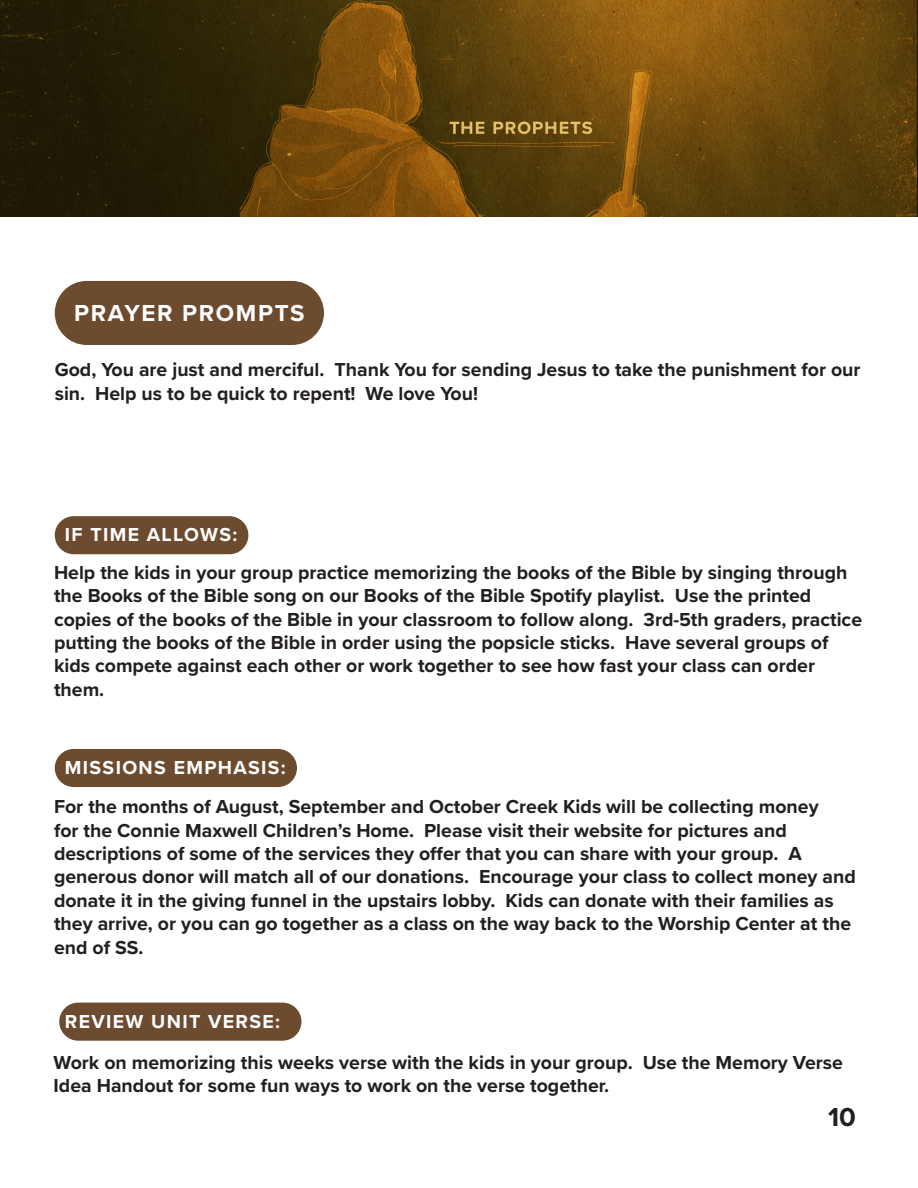
<style>
.page{position:relative;width:918px;height:1188px;background:#fff}
.page>*{position:absolute;margin:0;border:0;box-sizing:border-box;transform-origin:0 0}
.t1{font:700 27px "Proxima Nova";color:#231f20}
.Paragraph_Style_3{font:700 24px "Proxima Nova";letter-spacing:.07em;color:#fff}
.Paragraph_Style_10{font:700 19.5px/23.4px "Proxima Nova";color:#231f20}
.Paragraph_Style_1{font:700 19.5px "Proxima Nova";letter-spacing:.07em;color:#fff}
</style>
<div class="page">
<img style="left:0;top:0;width:918px;height:216px">
<div style="left:55px;top:281px;width:269px;height:64px;background:#6d4b2f;border-radius:32px"></div>
<div style="left:55px;top:516px;width:193px;height:38px;background:#6d4b2f;border-radius:19px"></div>
<div style="left:55px;top:749px;width:242px;height:38px;background:#6d4b2f;border-radius:19px"></div>
<div style="left:59px;top:1003px;width:243px;height:38px;background:#6d4b2f;border-radius:19px"></div>
<p class="Paragraph_Style_3" style="left:74px;top:295px;width:232px">PRAYER PROMPTS</p>
<p class="Paragraph_Style_10" style="left:55px;top:358px;width:807px">God, You are just and merciful. Thank You for sending Jesus to take the punishment for our sin. Help us to be quick to repent! We love You!</p>
<p class="Paragraph_Style_1" style="left:65px;top:520px;width:174px">IF TIME ALLOWS:</p>
<p class="Paragraph_Style_10" style="left:54px;top:560px;width:810px">Help the kids in your group practice memorizing the books of the Bible by singing through the Books of the Bible song on our Books of the Bible Spotify playlist. Use the printed copies of the books of the Bible in your classroom to follow along. 3rd-5th graders, practice putting the books of the Bible in order using the popsicle sticks. Have several groups of kids compete against each other or work together to see how fast your class can order them.</p>
<p class="Paragraph_Style_1" style="left:65px;top:753px;width:223px">MISSIONS EMPHASIS:</p>
<p class="Paragraph_Style_10" style="left:54px;top:795px;width:803px">For the months of August, September and October Creek Kids will be collecting money<br>for the Connie Maxwell Children’s Home. Please visit their website for pictures and descriptions of some of the services they offer that you can share with your group. A generous donor will match all of our donations. Encourage your class to collect money and donate it in the giving funnel in the upstairs lobby. Kids can donate with their families as they arrive, or you can go together as a class on the way back to the Worship Center at the end of SS.</p>
<p class="Paragraph_Style_1" style="left:65px;top:1007px;width:217px">REVIEW UNIT VERSE:</p>
<p class="Paragraph_Style_10" style="left:54px;top:1050px;width:791px">Work on memorizing this weeks verse with the kids in your group. Use the Memory Verse<br>Idea Handout for some fun ways to work on the verse together.</p>
<h1 class="t1" style="left:828px;top:1096px;width:29px">10</h1>
</div>
